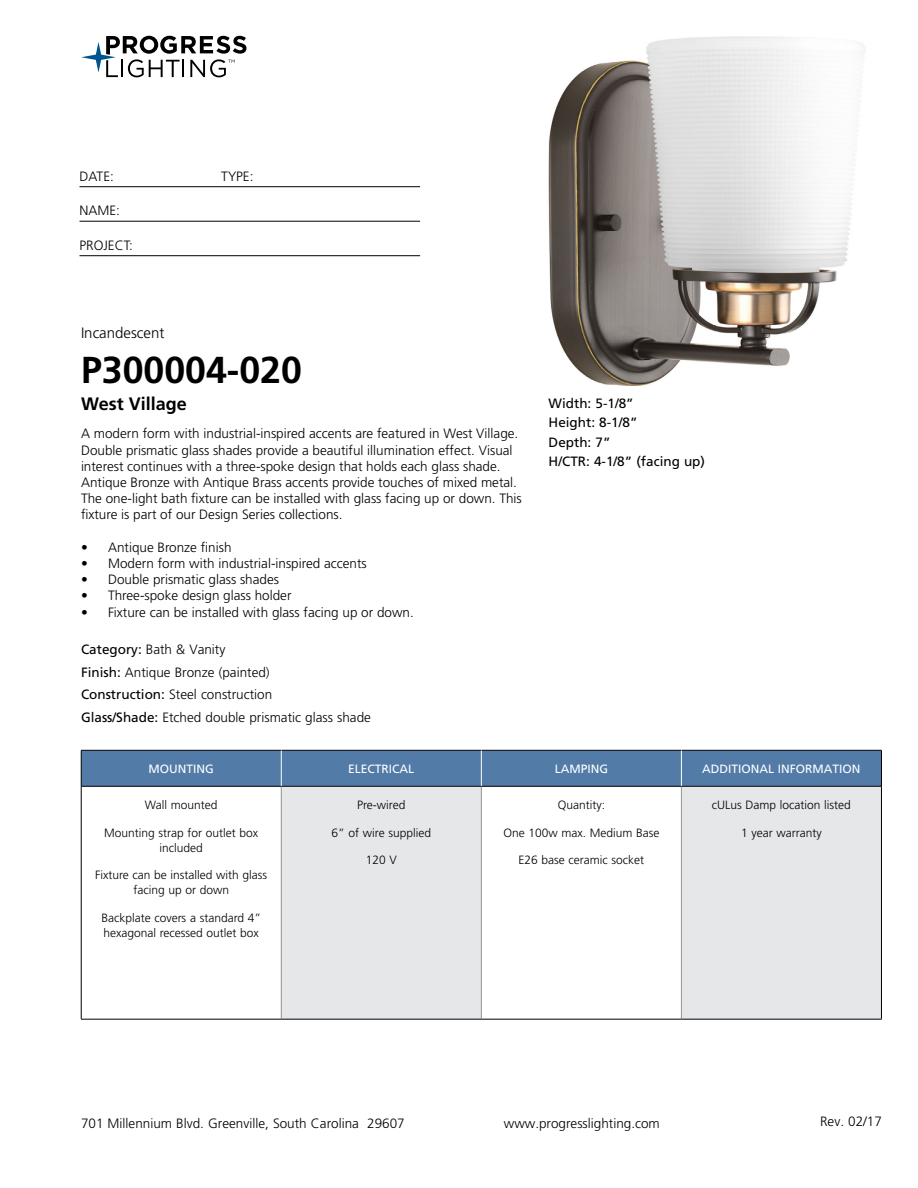
<style>
.page{position:relative;width:918px;height:1188px;background:#fff}
.page>*{position:absolute;margin:0;border:0;box-sizing:border-box;transform-origin:0 0}
.t1{font:700 37.5px "Frutiger LT Std";color:#000}
.t2{font:700 18px "Frutiger LT Std";color:#000}
.t3{font:300 15px "Frutiger LT Std";color:#000}
.t4{font:300 13.5px/16.2px "Frutiger LT Std";color:#000}
.t5{font:13.5px/19.5px "Frutiger LT Std";color:#000}
.t6{font:300 12px/15px "Frutiger LT Std";color:#000;text-align:center}
.t7{font:12px "Frutiger LT Std";color:#fff}
.s1{font-weight:400}
</style>
<div class="page">
<svg style="left:81px;top:36px;width:165px;height:41px"></svg>
<hr style="left:80px;top:186px;width:340px;height:1px;background:#000">
<hr style="left:80px;top:221px;width:340px;height:1px;background:#000">
<hr style="left:80px;top:255px;width:340px;height:1px;background:#000">
<div style="left:82px;top:751px;width:799px;height:35px;background:#527ba8"></div>
<div style="left:281px;top:786px;width:200px;height:233px;background:#e6e7e8"></div>
<div style="left:681px;top:786px;width:200px;height:233px;background:#e6e7e8"></div>
<hr style="left:281px;top:787px;width:1px;height:232px;background:#939598">
<hr style="left:481px;top:787px;width:1px;height:232px;background:#939598">
<hr style="left:681px;top:787px;width:1px;height:232px;background:#939598">
<hr style="left:81px;top:786px;width:200px;height:1px;background:#000">
<hr style="left:281px;top:786px;width:200px;height:1px;background:#000">
<hr style="left:481px;top:786px;width:200px;height:1px;background:#000">
<hr style="left:681px;top:786px;width:200px;height:1px;background:#000">
<hr style="left:81px;top:1019px;width:200px;height:1px;background:#000">
<hr style="left:281px;top:1019px;width:200px;height:1px;background:#000">
<hr style="left:481px;top:1019px;width:200px;height:1px;background:#000">
<hr style="left:681px;top:1019px;width:201px;height:1px;background:#000">
<hr style="left:81px;top:750px;width:200px;height:1px;background:#000">
<hr style="left:81px;top:751px;width:1px;height:35px;background:#000">
<hr style="left:281px;top:750px;width:200px;height:1px;background:#000">
<hr style="left:481px;top:750px;width:200px;height:1px;background:#000">
<hr style="left:681px;top:750px;width:201px;height:1px;background:#000">
<hr style="left:881px;top:751px;width:1px;height:35px;background:#000">
<hr style="left:81px;top:786px;width:1px;height:233px;background:#000">
<hr style="left:881px;top:786px;width:1px;height:233px;background:#000">
<hr style="left:281px;top:751px;width:1px;height:35px;background:#fff">
<hr style="left:681px;top:751px;width:1px;height:35px;background:#fff">
<hr style="left:481px;top:751px;width:1px;height:35px;background:#fff">
<img style="left:548px;top:36px;width:317px;height:349px">
<p class="t4" style="left:80px;top:168px;width:36px">DATE:</p>
<p class="t4" style="left:221px;top:168px;width:34px">TYPE:</p>
<p class="t4" style="left:80px;top:203px;width:42px">NAME:</p>
<p class="t4" style="left:80px;top:237px;width:55px">PROJECT:</p>
<p class="t3" style="left:81px;top:325px;width:85px">Incandescent</p>
<h1 class="t1" style="left:81px;top:348px;width:222px">P300004-020</h1>
<h2 class="t2" style="left:81px;top:393px;width:107px">West Village</h2>
<p class="t4" style="left:81px;top:426px;width:442px">A modern form with industrial-inspired accents are featured in West Village.<br>Double prismatic glass shades provide a beautiful illumination effect. Visual interest continues with a three-spoke design that holds each glass shade.<br>Antique Bronze with Antique Brass accents provide touches of mixed metal.<br>The one-light bath fixture can be installed with glass facing up or down. This fixture is part of our Design Series collections.</p>
<p class="t4" style="left:81px;top:539px;width:152px">• Antique Bronze finish</p>
<p class="t4" style="left:81px;top:555px;width:287px">• Modern form with industrial-inspired accents</p>
<p class="t4" style="left:81px;top:572px;width:200px">• Double prismatic glass shades</p>
<p class="t4" style="left:81px;top:588px;width:212px">• Three-spoke design glass holder</p>
<p class="t4" style="left:81px;top:604px;width:334px">• Fixture can be installed with glass facing up or down.</p>
<p class="t4" style="left:81px;top:638px;width:291px;line-height:22.5px"><span class="s1">Category:</span> Bath &amp; Vanity<br><span class="s1">Finish:</span> Antique Bronze (painted)<br><span class="s1">Construction:</span> Steel construction<br><span class="s1">Glass/Shade:</span> Etched double prismatic glass shade</p>
<p class="t7" style="left:149px;top:762px;width:67px">MOUNTING</p>
<p class="t7" style="left:348px;top:762px;width:68px">ELECTRICAL</p>
<p class="t7" style="left:555px;top:762px;width:55px">LAMPING</p>
<p class="t7" style="left:702px;top:762px;width:160px">ADDITIONAL INFORMATION</p>
<p class="t6" style="left:145px;top:797px;width:74px">Wall mounted</p>
<p class="t6" style="left:104px;top:825px;width:156px">Mounting strap for outlet box included</p>
<p class="t6" style="left:95px;top:868px;width:174px">Fixture can be installed with glass facing up or down</p>
<p class="t6" style="left:101px;top:911px;width:161px;text-align:left">Backplate covers a standard 4” hexagonal recessed outlet box</p>
<p class="t5" style="left:549px;top:393px;width:158px">Width: 5-1/8”<br>Height: 8-1/8”<br>Depth: 7”<br>H/CTR: 4-1/8” (facing up)</p>
<p class="t6" style="left:357px;top:797px;width:50px">Pre-wired</p>
<p class="t6" style="left:332px;top:825px;width:101px">6” of wire supplied</p>
<p class="t6" style="left:366px;top:853px;width:33px">120 V</p>
<p class="t6" style="left:712px;top:797px;width:141px">cULus Damp location listed</p>
<p class="t6" style="left:741px;top:825px;width:82px">1 year warranty</p>
<p class="t6" style="left:558px;top:797px;width:49px">Quantity:</p>
<p class="t6" style="left:503px;top:825px;width:158px">One 100w max. Medium Base</p>
<p class="t6" style="left:519px;top:853px;width:127px">E26 base ceramic socket</p>
<p class="t4" style="left:81px;top:1115px;width:325px">701 Millennium Blvd. Greenville, South Carolina 29607</p>
<p class="t4" style="left:504px;top:1115px;width:158px">www.progresslighting.com</p>
<p class="t4" style="left:820px;top:1114px;width:63px">Rev. 02/17</p>
</div>
